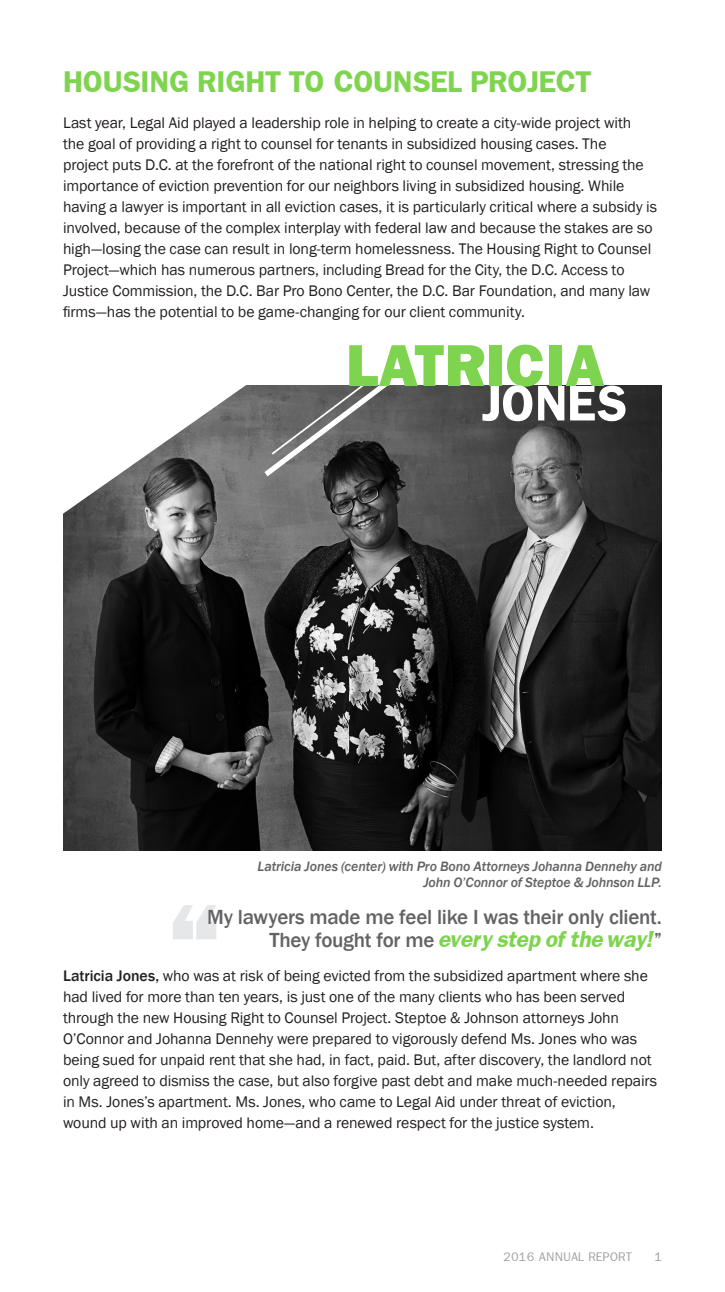
<style>
.page{position:relative;width:725px;height:1292px;background:#fff}
.page>*{position:absolute;margin:0;border:0;box-sizing:border-box;transform-origin:0 0}
.Names{font:59.5px "ITC Franklin Gothic Std Hvy";letter-spacing:.01em;color:#7fd44f}
.last_name{font:52.5px "Franklin Gothic Bold S Si";letter-spacing:.01em;color:#fff}
.Headers{font:31.5px "Franklin Gothic Bold S Si";color:#7fd44f}
.Quotes{font:italic 600 22.75px "Franklin Gothic S Si";letter-spacing:-.015em;color:#7fd44f}
.Quotes-2{font:500 21px "Franklin Gothic";letter-spacing:-.015em;color:#636366}
.Body{font:15.75px/21px "Franklin Gothic";letter-spacing:-.005em;color:#231f20}
.Quotes-3{font:italic 500 14px/15.8px "Franklin Gothic";letter-spacing:-.01em;color:#636366;text-align:right}
.t1{font:12.25px "Franklin Gothic S Si";letter-spacing:.06em;color:#9d9fa2}
.s1{font-family:"Franklin Gothic";font-weight:500;font-style:normal;font-size:21px;color:#636366}
.s2{font-weight:500}
</style>
<div class="page">
<svg style="left:173px;top:905px;width:43px;height:34px"></svg>
<img style="left:63px;top:386px;width:599px;height:465px">
<svg style="left:63px;top:385px;width:227px;height:173px"></svg>
<svg style="left:258px;top:385px;width:197px;height:96px;background:#606060"></svg>
<p class="Headers" style="left:63px;top:63px;width:530px">HOUSING RIGHT TO COUNSEL PROJECT</p>
<p class="Body" style="left:63px;top:113px;width:595px">Last year, Legal Aid played a leadership role in helping to create a city-wide project with<br>the goal of providing a right to counsel for tenants in subsidized housing cases. The<br>project puts D.C. at the forefront of the national right to counsel movement, stressing the importance of eviction prevention for our neighbors living in subsidized housing. While having a lawyer is important in all eviction cases, it is particularly critical where a subsidy is involved, because of the complex interplay with federal law and because the stakes are so high—losing the case can result in long-term homelessness. The Housing Right to Counsel Project—which has numerous partners, including Bread for the City, the D.C. Access to Justice Commission, the D.C. Bar Pro Bono Center, the D.C. Bar Foundation, and many law firms—has the potential to be game-changing for our client community.</p>
<p class="Names" style="left:346px;top:330px;width:260px">LATRICIA</p>
<p class="last_name" style="left:480px;top:373px;width:147px">JONES</p>
<p class="Quotes-3" style="left:257px;top:859px;width:406px">Latricia Jones (center) with Pro Bono Attorneys Johanna Dennehy and<br>John O’Connor of Steptoe &amp; Johnson LLP.</p>
<p class="Quotes-2" style="left:207px;top:903px;width:456px">My lawyers made me feel like I was their only client.</p>
<p class="Quotes" style="left:269px;top:925px;width:394px"><span class="s1">They fought for me</span> every step of the way!<span class="s1">”</span></p>
<p class="Body" style="left:63px;top:966px;width:595px"><span class="s2">Latricia Jones,</span> who was at risk of being evicted from the subsidized apartment where she had lived for more than ten years, is just one of the many clients who has been served through the new Housing Right to Counsel Project. Steptoe &amp; Johnson attorneys John O’Connor and Johanna Dennehy were prepared to vigorously defend Ms. Jones who was being sued for unpaid rent that she had, in fact, paid. But, after discovery, the landlord not only agreed to dismiss the case, but also forgive past debt and make much-needed repairs in Ms. Jones’s apartment. Ms. Jones, who came to Legal Aid under threat of eviction, wound up with an improved home—and a renewed respect for the justice system.</p>
<p class="t1" style="left:503px;top:1249px;width:130px">2016 ANNUAL REPORT</p>
<p class="t1" style="left:654px;top:1249px;width:9px">1</p>
</div>
